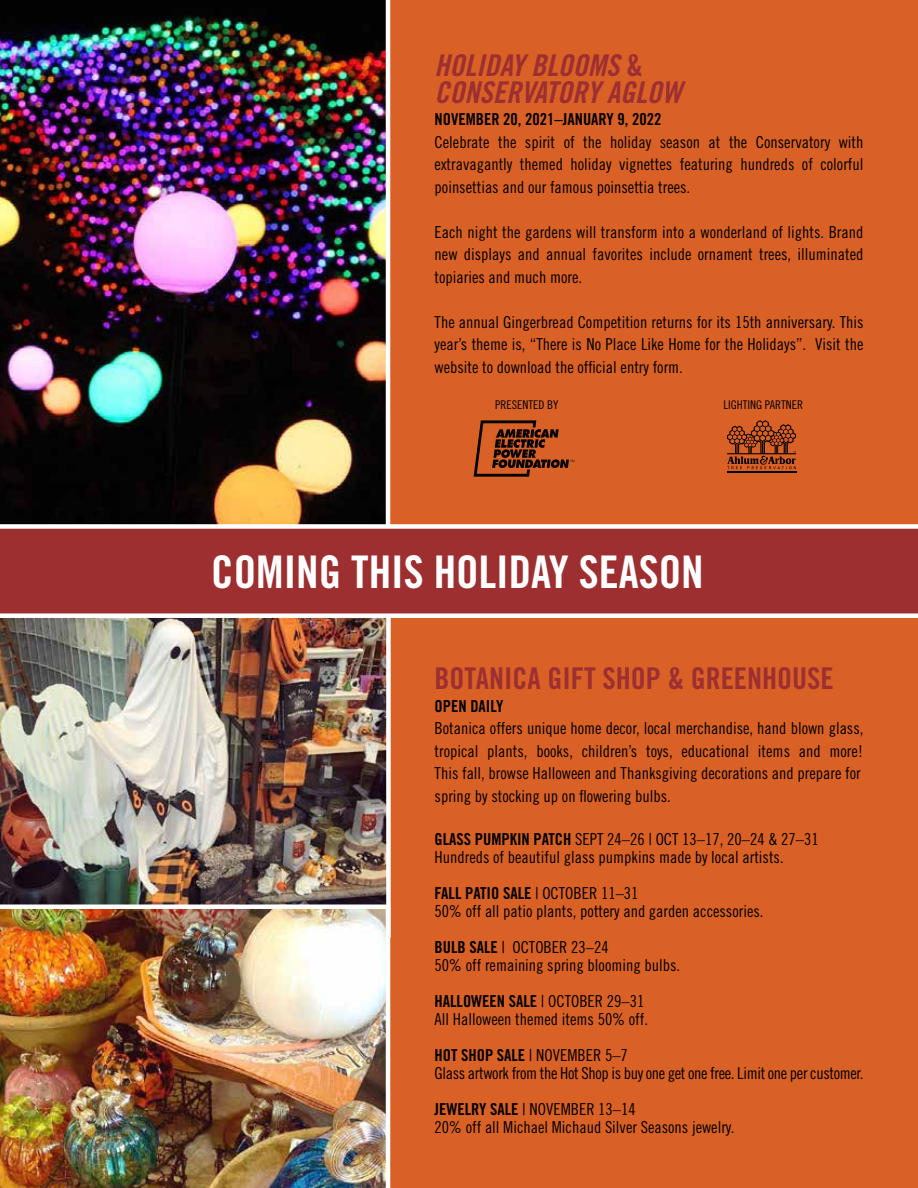
<style>
.page{position:relative;width:918px;height:1188px;background:#da6126}
.page>*{position:absolute;margin:0;border:0;box-sizing:border-box;transform-origin:0 0}
.t1{font:45px "Trade Gothic LT Std Bd Cn 20";color:#fff}
.t2{font:30px/27px "Trade Gothic LT Std Bd Cn 20 Obl";color:#9d2f31}
.t3{font:30px "Trade Gothic LT Std Bd Cn 20";color:#9d2f31}
.t4{font:16.5px/22.5px "Trade Gothic LT Std Cn 18";color:#000}
.t5{font:16.5px "Trade Gothic LT Std Bd Cn 20";color:#000}
.t6{font:16.5px/36px "Trade Gothic LT Std Cn 18";letter-spacing:-.02em;color:#000}
.t7{font:12px "Trade Gothic LT Std Cn 18";color:#000}
.s1{font-family:"Trade Gothic LT Std Bd Cn 20"}
.s2{font-family:"Trade Gothic LT Std Cn 18"}
</style>
<div class="page">
<img style="left:0;top:618px;width:391px;height:284px">
<img style="left:0;top:902px;width:391px;height:286px">
<img style="left:0;top:0;width:391px;height:524px">
<div style="left:0;top:526px;width:918px;height:90px;background:#9d2f31"></div>
<div style="left:0;top:613px;width:918px;height:5px;background:#fff"></div>
<div style="left:0;top:524px;width:918px;height:5px;background:#fff"></div>
<hr style="left:727px;top:471px;width:69px;height:1px;background:#000">
<svg style="left:727px;top:420px;width:69px;height:49px"></svg>
<svg style="left:474px;top:420px;width:100px;height:57px"></svg>
<h2 class="t2" style="left:435px;top:52px;width:249px">HOLIDAY BLOOMS <span class="s1">&amp;<br></span>CONSERVATORY AGLOW</h2>
<p class="t5" style="left:435px;top:109px;width:228px">NOVEMBER 20, 2021–JANUARY 9, 2022</p>
<p class="t4" style="left:435px;top:130px;width:430px;text-align:justify">Celebrate the spirit of the holiday season at the Conservatory with extravagantly themed holiday vignettes featuring hundreds of colorful poinsettias and our famous poinsettia trees.</p>
<p class="t4" style="left:435px;top:220px;width:430px;text-align:justify">Each night the gardens will transform into a wonderland of lights. Brand new displays and annual favorites include ornament trees, illuminated topiaries and much more.</p>
<p class="t4" style="left:435px;top:310px;width:430px;text-align:justify">The annual Gingerbread Competition returns for its 15th anniversary. This year’s theme is, “There is No Place Like Home for the Holidays”. Visit the website to download the official entry form.</p>
<p class="t7" style="left:495px;top:397px;width:65px">PRESENTED BY</p>
<p class="t7" style="left:724px;top:397px;width:81px">LIGHTING PARTNER</p>
<h1 class="t1" style="left:211px;top:545px;width:494px">COMING THIS HOLIDAY SEASON</h1>
<h2 class="t3" style="left:435px;top:660px;width:401px">BOTANICA GIFT SHOP &amp; GREENHOUSE</h2>
<p class="t5" style="left:435px;top:696px;width:70px">OPEN DAILY</p>
<p class="t4" style="left:435px;top:717px;width:430px">Botanica offers unique home decor, local merchandise, hand blown glass, tropical plants, books, children’s toys, educational items and more!<br>This fall, browse Halloween and Thanksgiving decorations and prepare for spring by stocking up on flowering bulbs.</p>
<p class="t4" style="left:435px;top:830px;width:386px;line-height:18px"><span class="s1">GLASS PUMPKIN PATCH</span> SEPT 24–26 | OCT 13–17, 20–24 &amp; 27–31<br>Hundreds of beautiful glass pumpkins made by local artists.</p>
<p class="t5" style="left:435px;top:883px;width:206px">FALL PATIO SALE <span class="s2">| OCTOBER 11–31</span></p>
<p class="t4" style="left:435px;top:893px;width:330px;line-height:36px">50% off all patio plants, pottery and garden accessories.<br><span class="s1">BULB SALE</span> | OCTOBER 23–24</p>
<p class="t4" style="left:435px;top:954px;width:247px">50% off remaining spring blooming bulbs.</p>
<p class="t5" style="left:435px;top:991px;width:211px">HALLOWEEN SALE <span class="s2">| OCTOBER 29–31</span></p>
<p class="t4" style="left:435px;top:1001px;width:215px;line-height:36px">All Halloween themed items 50% off.<br><span class="s1">HOT SHOP SALE</span> | NOVEMBER 5–7</p>
<p class="t6" style="left:435px;top:1055px;width:430px">Glass artwork from the Hot Shop is buy one get one free. Limit one per customer.<br><span class="s1">JEWELRY SALE</span> | NOVEMBER 13–14</p>
<p class="t4" style="left:435px;top:1116px;width:301px">20% off all Michael Michaud Silver Seasons jewelry.</p>
</div>
